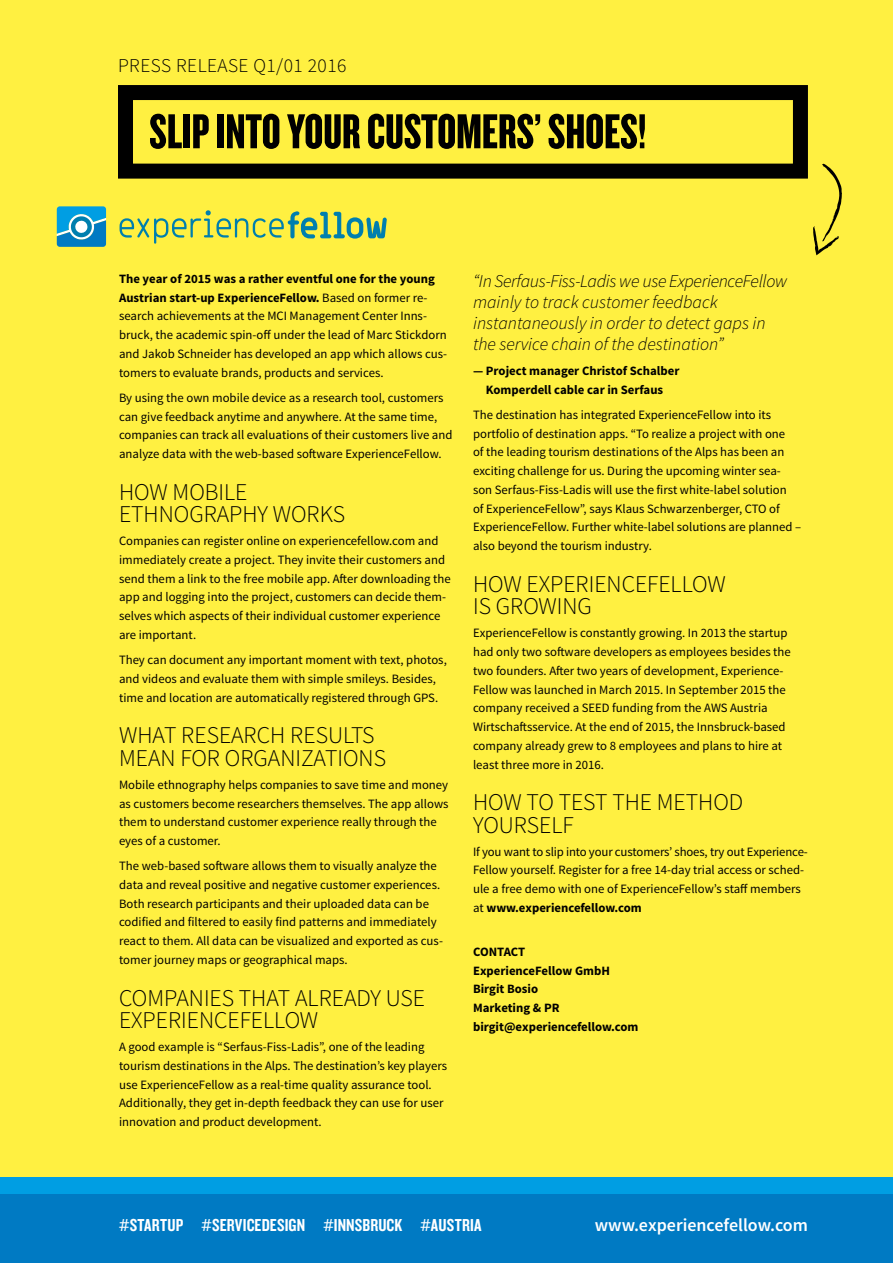
<style>
.page{position:relative;width:893px;height:1263px;background:#fff}
.page>*{position:absolute;margin:0;border:0;box-sizing:border-box;transform-origin:0 0}
.t1{font:51px "Knockout HTF68 Full Featherwt";color:#000}
.t2{font:300 24px/22.5px "Source Sans Pro";color:#000}
.t3{font:300 19.5px "Source Sans Pro";letter-spacing:.025em;color:#000}
.t4{font:italic 300 18px/21px "Source Sans Pro";color:#000}
.t5{font:18px "Knockout HTF49 Liteweight";letter-spacing:.01em;color:#fff}
.t6{font:600 18px "Source Sans Pro";color:#fff}
.t7{font:12.75px/18.8px "Source Sans Pro";color:#000}
.t8{font:700 12.75px/18.8px "Source Sans Pro";color:#000;text-align:center}
.s1{font-weight:700}
</style>
<div class="page">
<div style="left:0;top:0;width:893px;height:1177px;background:#fff041"></div>
<div style="left:0;top:1177px;width:893px;height:17px;background:#009ee3"></div>
<div style="left:0;top:1194px;width:893px;height:69px;background:#007ac3"></div>
<svg style="left:57px;top:206px;width:49px;height:41px;background:#2f9fd2"></svg>
<svg style="left:120px;top:210px;width:267px;height:34px"></svg>
<svg style="left:813px;top:164px;width:29px;height:91px"></svg>
<div style="left:118px;top:85px;width:690px;height:94px;border:15px solid #000"></div>
<h3 class="t3" style="left:118px;top:54px;width:230px">PRESS RELEASE Q1/01 2016</h3>
<h1 class="t1" style="left:149px;top:105px;width:499px">SLIP INTO YOUR CUSTOMERS’ SHOES!</h1>
<p class="t7" style="left:119px;top:269px;width:330px"><span class="s1">The year of 2015 was a rather eventful one for the young Austrian start-up ExperienceFellow.</span> Based on former re&shy;search achievements at the MCI Management Center Inns&shy;bruck, the academic spin-off under the lead of Marc Stickdorn and Jakob Schneider has developed an app which allows cus&shy;tomers to evaluate brands, products and services.</p>
<p class="t7" style="left:119px;top:388px;width:335px">By using the own mobile device as a research tool, customers can give feedback anytime and anywhere. At the same time, companies can track all evaluations of their customers live and analyze data with the web-based software ExperienceFellow.</p>
<h2 class="t2" style="left:119px;top:481px;width:228px">HOW MOBILE<br>ETHNOGRAPHY WORKS</h2>
<p class="t7" style="left:119px;top:532px;width:333px">Companies can register online on experiencefellow.com and immediately create a project. They invite their customers and send them a link to the free mobile app. After downloading the app and logging into the project, customers can decide them&shy;selves which aspects of their individual customer experience are important.</p>
<p class="t7" style="left:119px;top:651px;width:329px">They can document any important moment with text, photos, and videos and evaluate them with simple smileys. Besides, time and location are automatically registered through GPS.</p>
<h2 class="t2" style="left:119px;top:724px;width:268px">WHAT RESEARCH RESULTS<br>MEAN FOR ORGANIZATIONS</h2>
<p class="t7" style="left:119px;top:775px;width:331px">Mobile ethnography helps companies to save time and money as customers become researchers themselves. The app allows them to understand customer experience really through the eyes of a customer.</p>
<p class="t7" style="left:119px;top:857px;width:325px">The web-based software allows them to visually analyze the data and reveal positive and negative customer experiences.<br>Both research participants and their uploaded data can be codified and filtered to easily find patterns and immediately react to them. All data can be visualized and exported as cus&shy;tomer journey maps or geographical maps.</p>
<h2 class="t2" style="left:119px;top:986px;width:308px">COMPANIES THAT ALREADY USE<br>EXPERIENCEFELLOW</h2>
<p class="t7" style="left:119px;top:1038px;width:330px">A good example is “Serfaus-Fiss-Ladis”, one of the leading tourism destinations in the Alps. The destination’s key players use ExperienceFellow as a real-time quality assurance tool.<br>Additionally, they get in-depth feedback they can use for user innovation and product development.</p>
<h3 class="t4" style="left:473px;top:270px;width:316px">“In Serfaus-Fiss-Ladis we use ExperienceFellow mainly to track customer feedback instantaneously in order to detect gaps in the service chain of the destination”</h3>
<p class="t8" style="left:473px;top:362px;width:208px">— Project manager Christof Schalber<br>Komperdell cable car in Serfaus</p>
<p class="t7" style="left:473px;top:405px;width:330px">The destination has integrated ExperienceFellow into its portfolio of destination apps. “To realize a project with one<br>of the leading tourism destinations of the Alps has been an exciting challenge for us. During the upcoming winter sea&shy;son Serfaus-Fiss-Ladis will use the first white-label solution<br>of ExperienceFellow”, says Klaus Schwarzenberger, CTO of ExperienceFellow. Further white-label solutions are planned – also beyond the tourism industry.</p>
<h2 class="t2" style="left:473px;top:573px;width:254px">HOW EXPERIENCEFELLOW<br>IS GROWING</h2>
<p class="t7" style="left:473px;top:624px;width:319px">ExperienceFellow is constantly growing. In 2013 the startup had only two software developers as employees besides the two founders. After two years of development, Experience-Fellow was launched in March 2015. In September 2015 the company received a SEED funding from the AWS Austria Wirtschaftsservice. At the end of 2015, the Innsbruck-based company already grew to 8 employees and plans to hire at least three more in 2016.</p>
<h2 class="t2" style="left:473px;top:791px;width:272px">HOW TO TEST THE METHOD<br>YOURSELF</h2>
<p class="t7" style="left:473px;top:842px;width:336px">If you want to slip into your customers’ shoes, try out Experience-Fellow yourself. Register for a free 14-day trial access or sched&shy;ule a free demo with one of ExperienceFellow’s staff members at <span class="s1">www.experiencefellow.com</span></p>
<p class="t8" style="left:473px;top:943px;width:167px;text-align:left">CONTACT<br>ExperienceFellow GmbH<br>Birgit Bosio<br>Marketing &amp; PR birgit@experiencefellow.com</p>
<h3 class="t5" style="left:119px;top:1216px;width:364px">#STARTUP #SERVICEDESIGN #INNSBRUCK #AUSTRIA</h3>
<h3 class="t6" style="left:595px;top:1213px;width:215px">www.experiencefellow.com</h3>
</div>
